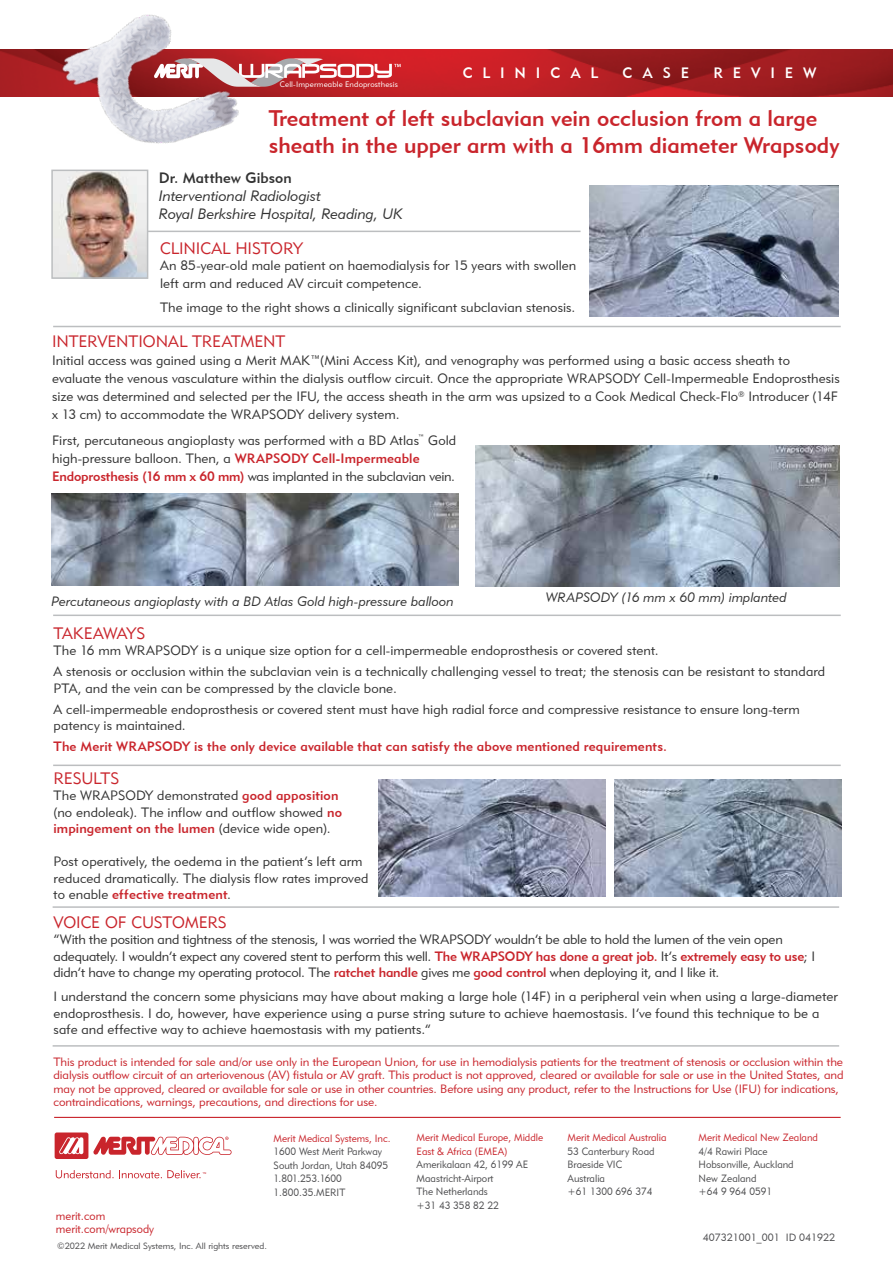
<style>
.page{position:relative;width:893px;height:1263px;background:#fff}
.page>*{position:absolute;margin:0;border:0;box-sizing:border-box;transform-origin:0 0}
.t1{font:22.5px/27px "Geometric 415 BT Medium A";color:#c9252c}
.t2{font:16.5px "Geometric 415 BT Lite A";letter-spacing:-.005em;color:#c9252c}
.t3{font:16.5px "Geometric 415 BT Lite A";letter-spacing:-.025em;color:#c9252c}
.t4{font:15px/18px "Geometric 415 BT Lite Italic A";color:#333}
.t5{font:15px "Geometric 415 BT Medium A";letter-spacing:.66em;color:#fff}
.t6{font:15px "Geometric 415 BT Medium A";letter-spacing:.005em;color:#333}
.t7{font:13.5px/18px "Geometric 415 BT Lite A";letter-spacing:.005em;color:#333}
.t8{font:13.5px "Geometric 415 BT Medium A";letter-spacing:.01em;color:#c9252c}
.t9{font:13.5px "Geometric 415 BT Lite Italic A";letter-spacing:.005em;color:#333}
.t10{font:12px/13.5px "Geometric 415 BT Lite A";letter-spacing:-.005em;color:#c9252c}
.t11{font:12px/13.5px "Geometric 415 BT Lite A";letter-spacing:-.005em;color:#c9252c;scale:.95 1}
.t12{font:10.5px/13.5px "Geometric 415 BT Lite A";color:#4d4d4f;scale:.95 1}
.t13{font:10.5px/13.5px "Geometric 415 BT Lite A";color:#c9252c;scale:.95 1}
.t14{font:10.5px "Geometric 415 BT Lite A";color:#4d4d4f}
.t15{font:9px "Geometric 415 BT Lite A";color:#4d4d4f}
.t16{font:7.95px "Geometric 415 BT Lite A";letter-spacing:.02em;color:#fff}
.s1{font-family:"Geometric 415 BT Medium A";color:#c9252c}
.s2{font-family:"Geometric 415 BT Lite A";color:#333}
</style>
<div class="page">
<img style="left:51px;top:493px;width:407px;height:93px">
<img style="left:0;top:50px;width:893px;height:46px">
<hr style="left:53px;top:231px;width:528px;height:1px;background:#bcbec0">
<hr style="left:53px;top:326px;width:788px;height:1px;background:#bcbec0">
<hr style="left:53px;top:614px;width:788px;height:2px;background:#bcbec0">
<hr style="left:53px;top:764px;width:788px;height:2px;background:#bcbec0">
<hr style="left:53px;top:906px;width:786px;height:2px;background:#bcbec0">
<hr style="left:53px;top:1045px;width:786px;height:2px;background:#bcbec0">
<svg style="left:56px;top:1170px;width:150px;height:8px"></svg>
<svg style="left:55px;top:1132px;width:177px;height:27px"></svg>
<hr style="left:54px;top:1117px;width:787px;height:1px;background:#c9252c">
<img style="left:18px;top:14px;width:278px;height:197px">
<svg style="left:154px;top:58px;width:247px;height:29px"></svg>
<img style="left:590px;top:185px;width:248px;height:131px">
<img style="left:379px;top:780px;width:227px;height:116px">
<img style="left:615px;top:780px;width:226px;height:116px">
<img style="left:475px;top:445px;width:364px;height:142px">
<img style="left:54px;top:173px;width:91px;height:103px">
<div style="left:51px;top:170px;width:97px;height:109px;border:2px solid #bcbec0"></div>
<p class="t5" style="left:463px;top:64px;width:137px">CLINICAL</p>
<p class="t5" style="left:622px;top:64px;width:68px">CASE</p>
<p class="t5" style="left:713px;top:64px;width:105px">REVIEW</p>
<h1 class="t1" style="left:269px;top:105px;width:572px">Treatment of left subclavian vein occlusion from a large sheath in the upper arm with a 16mm diameter Wrapsody</h1>
<p class="t16" style="left:280px;top:79px;width:120px">Cell-Impermeable Endoprosthesis</p>
<p class="t6" style="left:159px;top:169px;width:134px">Dr. Matthew Gibson</p>
<p class="t4" style="left:159px;top:187px;width:246px">Interventional Radiologist<br>Royal Berkshire Hospital, Reading, UK</p>
<p class="t2" style="left:160px;top:238px;width:144px">CLINICAL HISTORY</p>
<p class="t7" style="left:160px;top:257px;width:418px">An 85-year-old male patient on haemodialysis for 15 years with swollen left arm and reduced AV circuit competence.</p>
<p class="t7" style="left:160px;top:299px;width:417px">The image to the right shows a clinically significant subclavian stenosis.</p>
<p class="t2" style="left:52px;top:331px;width:235px">INTERVENTIONAL TREATMENT</p>
<p class="t7" style="left:52px;top:351px;width:789px">Initial access was gained using a Merit MAK™(Mini Access Kit), and venography was performed using a basic access sheath to evaluate the venous vasculature within the dialysis outflow circuit. Once the appropriate WRAPSODY Cell-Impermeable Endoprosthesis size was determined and selected per the IFU, the access sheath in the arm was upsized to a Cook Medical Check-Flo<sup>®</sup> Introducer (14F x 13 cm) to accommodate the WRAPSODY delivery system.</p>
<p class="t7" style="left:52px;top:431px;width:406px">First, percutaneous angioplasty was performed with a BD Atlas<sup>™</sup> Gold high-pressure balloon. Then, a <span class="s1">WRAPSODY Cell-Impermeable<br>Endoprosthesis (16 mm x 60 mm)</span> was implanted in the subclavian vein.</p>
<p class="t9" style="left:52px;top:593px;width:404px">Percutaneous angioplasty with a BD Atlas Gold high-pressure balloon</p>
<p class="t9" style="left:546px;top:589px;width:243px">WRAPSODY (16 mm x 60 mm) implanted</p>
<p class="t3" style="left:54px;top:623px;width:93px">TAKEAWAYS</p>
<p class="t7" style="left:54px;top:640px;width:773px;line-height:21px">The 16 mm WRAPSODY is a unique size option for a cell-impermeable endoprosthesis or covered stent.<br>A stenosis or occlusion within the subclavian vein is a technically challenging vessel to treat; the stenosis can be resistant to standard</p>
<p class="t7" style="left:54px;top:677px;width:748px;line-height:21px">PTA, and the vein can be compressed by the clavicle bone.<br>A cell-impermeable endoprosthesis or covered stent must have high radial force and compressive resistance to ensure long-term</p>
<p class="t7" style="left:54px;top:716px;width:134px">patency is maintained.</p>
<p class="t8" style="left:54px;top:738px;width:615px">The Merit WRAPSODY is the only device available that can satisfy the above mentioned requirements.</p>
<p class="t2" style="left:54px;top:768px;width:67px">RESULTS</p>
<p class="t7" style="left:54px;top:787px;width:290px;line-height:16.5px">The WRAPSODY demonstrated <span class="s1">good apposition </span>(no endoleak). The inflow and outflow showed <span class="s1">no</span></p>
<p class="t8" style="left:54px;top:820px;width:278px">impingement on the lumen <span class="s2">(device wide open).</span></p>
<p class="t7" style="left:54px;top:853px;width:316px;line-height:16.5px">Post operatively, the oedema in the patient’s left arm reduced dramatically. The dialysis flow rates improved</p>
<p class="t8" style="left:54px;top:886px;width:179px"><span class="s2">to enable</span> effective treatment<span class="s2">.</span></p>
<p class="t2" style="left:54px;top:912px;width:175px">VOICE OF CUSTOMERS</p>
<p class="t7" style="left:54px;top:931px;width:763px;line-height:16.5px">”With the position and tightness of the stenosis, I was worried the WRAPSODY wouldn’t be able to hold the lumen of the vein open adequately. I wouldn’t expect any covered stent to perform this well. <span class="s1">The WRAPSODY has done a great job.</span> It’s <span class="s1">extremely easy to use</span>; I didn’t have to change my operating protocol. The <span class="s1">ratchet handle</span> gives me <span class="s1">good control</span> when deploying it, and I like it.</p>
<p class="t7" style="left:54px;top:988px;width:786px;line-height:16.5px">I understand the concern some physicians may have about making a large hole (14F) in a peripheral vein when using a large-diameter endoprosthesis. I do, however, have experience using a purse string suture to achieve haemostasis. I’ve found this technique to be a safe and effective way to achieve haemostasis with my patients.”</p>
<p class="t10" style="left:53px;top:1055px;width:792px">This product is intended for sale and/or use only in the European Union, for use in hemodialysis patients for the treatment of stenosis or occlusion within the dialysis outflow circuit of an arteriovenous (AV) fistula or AV graft. This product is not approved, cleared or available for sale or use in the United States, and may not be approved, cleared or available for sale or use in other countries. Before using any product, refer to the Instructions for Use (IFU) for indications, contraindications, warnings, precautions, and directions for use.</p>
<p class="t11" style="left:56px;top:1208px;width:105px">merit.com merit.com/wrapsody</p>
<p class="t13" style="left:274px;top:1131px;width:125px">Merit Medical Systems, Inc.</p>
<p class="t12" style="left:274px;top:1145px;width:122px">1600 West Merit Parkway<br>South Jordan, Utah 84095<br>1.801.253.1600<br>1.800.35.MERIT</p>
<p class="t15" style="left:57px;top:1240px;width:211px">©2022 Merit Medical Systems, Inc. All rights reserved.</p>
<p class="t13" style="left:417px;top:1131px;width:135px">Merit Medical Europe, Middle<br>East &amp; Africa (EMEA)</p>
<p class="t12" style="left:417px;top:1158px;width:119px">Amerikalaan 42, 6199 AE<br>Maastricht-Airport<br>The Netherlands<br>+31 43 358 82 22</p>
<p class="t13" style="left:568px;top:1131px;width:106px">Merit Medical Australia</p>
<p class="t12" style="left:568px;top:1144px;width:93px">53 Canterbury Road<br>Braeside VIC<br>Australia<br>+61 1300 696 374</p>
<p class="t13" style="left:699px;top:1131px;width:127px">Merit Medical New Zealand</p>
<p class="t12" style="left:699px;top:1144px;width:102px">4/4 Rawiri Place<br>Hobsonville, Auckland<br>New Zealand<br>+64 9 964 0591</p>
<p class="t14" style="left:703px;top:1231px;width:134px">407321001_001 ID 041922</p>
</div>
